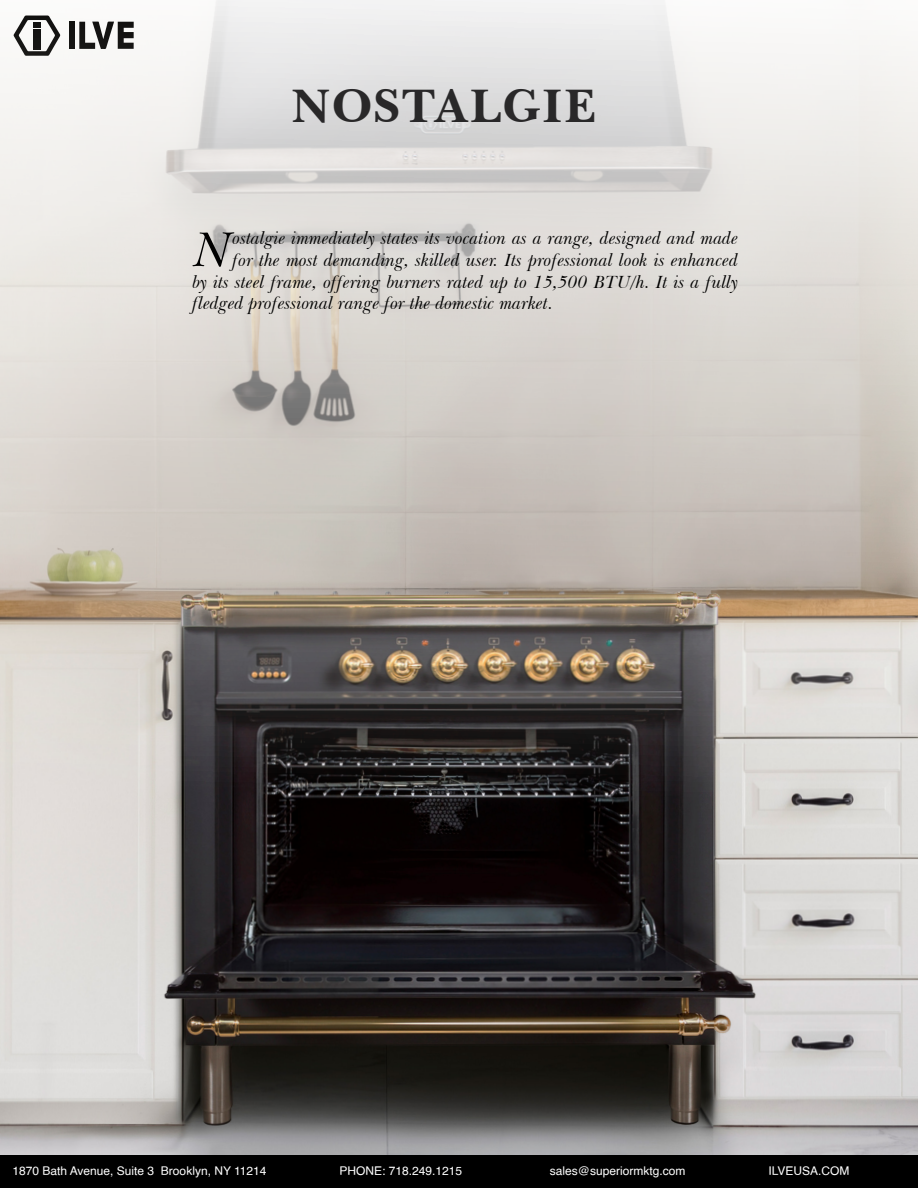
<style>
.page{position:relative;width:918px;height:1188px;background:#fff}
.page>*{position:absolute;margin:0;border:0;box-sizing:border-box;transform-origin:0 0}
.t1{font:italic 50.1px "Baskerville BT";color:#000}
.t2{font:700 48.15px "Baskerville BT";letter-spacing:.03em;color:#292829}
.t3{font:italic 18px "Baskerville BT";color:#000}
.t4{font:12px "Helvetica";color:#fff}
</style>
<div class="page">
<img style="left:0;top:0;width:918px;height:1156px">
<div style="left:0;top:1156px;width:918px;height:32px;background:#000"></div>
<h2 class="t2" style="left:291px;top:75px;width:307px">NOSTALGIE</h2>
<h1 class="t1" style="left:194px;top:219px;width:40px">N</h1>
<p class="t3" style="left:233px;top:227px;width:507px">ostalgie immediately states its vocation as a range, designed and made</p>
<p class="t3" style="left:233px;top:249px;width:507px">for the most demanding, skilled user. Its professional look is enhanced</p>
<p class="t3" style="left:192px;top:271px;width:547px">by its steel frame, offering burners rated up to 15,500 BTU/h. It is a fully</p>
<p class="t3" style="left:192px;top:292px;width:362px">fledged professional range for the domestic market.</p>
<p class="t4" style="left:14px;top:1161px;width:256px">1870 Bath Avenue, Suite 3 Brooklyn, NY 11214</p>
<p class="t4" style="left:341px;top:1161px;width:124px">PHONE: 718.249.1215</p>
<p class="t4" style="left:551px;top:1161px;width:137px">sales@superiormktg.com</p>
<p class="t4" style="left:770px;top:1161px;width:83px">ILVEUSA.COM</p>
</div>
